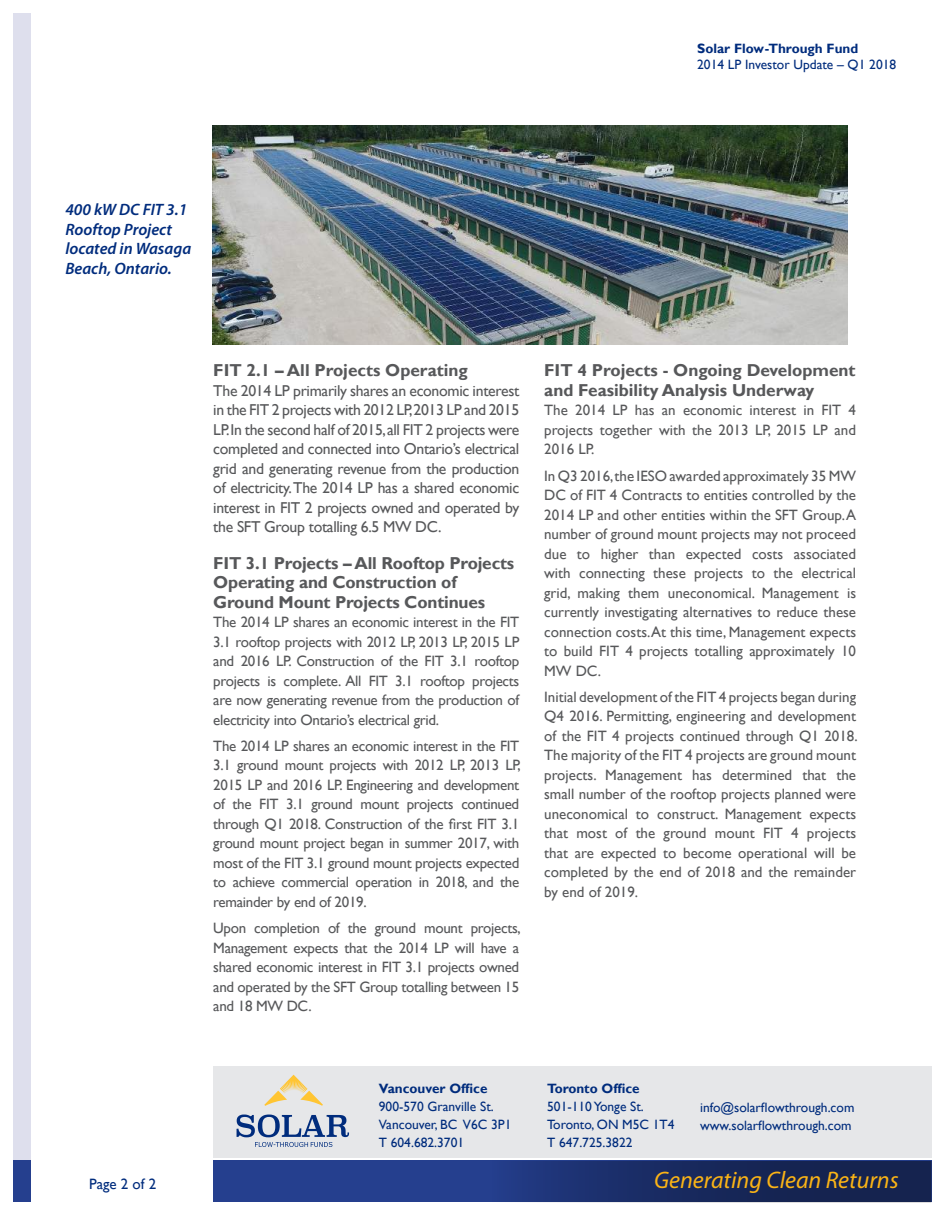
<style>
.page{position:relative;width:945px;height:1215px;background:#fff}
.page>*{position:absolute;margin:0;border:0;box-sizing:border-box;transform-origin:0 0}
.t1{font:italic 24px "Myriad Pro";color:#fbb416}
.t2{font:700 17.25px/19.5px "Gill Sans";letter-spacing:-.01em;color:#57585a}
.t3{font:italic 600 16.5px/19.8px "Myriad Pro";color:#002c7d}
.t4{font:15.75px/19.5px "Gill Sans";letter-spacing:-.02em;color:#57585a;text-align:justify}
.t5{font:15px/19.5px "Gill Sans";letter-spacing:-.02em;color:#57585a;text-align:justify}
.t6{font:15px "Gill Sans";color:#002c7d}
.t7{font:13.5px/18px "Gill Sans";color:#002c7d}
.t8{font:700 13.5px "Gill Sans";color:#002c7d}
</style>
<div class="page">
<div style="left:213px;top:1067px;width:719px;height:91px;background:#e6e7e9"></div>
<div style="left:14px;top:14px;width:18px;height:1147px;background:#dedfed"></div>
<div style="left:213px;top:1160px;width:719px;height:42px;background:#253f8e"></div>
<svg style="left:518px;top:1161px;width:414px;height:41px;background:#18295e"></svg>
<div style="left:14px;top:1160px;width:18px;height:42px;background:#253f8e"></div>
<svg style="left:264px;top:1075px;width:59px;height:31px"></svg>
<svg style="left:237px;top:1115px;width:112px;height:32px"></svg>
<img style="left:213px;top:125px;width:635px;height:220px">
<p class="t8" style="left:697px;top:40px;width:163px">Solar Flow-Through Fund</p>
<p class="t7" style="left:697px;top:56px;width:201px">2014 LP Investor Update – Q1 2018</p>
<p class="t3" style="left:65px;top:200px;width:127px">400 kW DC FIT 3.1<br>Rooftop Project located in Wasaga<br>Beach, Ontario.</p>
<p class="t2" style="left:213px;top:361px;width:256px">FIT 2.1 – All Projects Operating</p>
<p class="t4" style="left:213px;top:381px;width:308px">The 2014 LP primarily shares an economic interest in the FIT 2 projects with 2012 LP,2013 LP and 2015<br>LP. In the second half of 2015, all FIT 2 projects were completed and connected into Ontario’s electrical grid and generating revenue from the production of electricity. The 2014 LP has a shared economic interest in FIT 2 projects owned and operated by the SFT Group totalling 6.5 MW DC.</p>
<p class="t2" style="left:213px;top:554px;width:303px">FIT 3.1 Projects – All Rooftop Projects<br>Operating and Construction of<br>Ground Mount Projects Continues</p>
<p class="t5" style="left:213px;top:613px;width:308px">The 2014 LP shares an economic interest in the FIT 3.1 rooftop projects with 2012 LP, 2013 LP, 2015 LP and 2016 LP. Construction of the FIT 3.1 rooftop projects is complete. All FIT 3.1 rooftop projects are now generating revenue from the production of electricity into Ontario’s electrical grid.</p>
<p class="t5" style="left:213px;top:736px;width:309px">The 2014 LP shares an economic interest in the FIT 3.1 ground mount projects with 2012 LP, 2013 LP, 2015 LP and 2016 LP. Engineering and development of the FIT 3.1 ground mount projects continued through Q1 2018. Construction of the first FIT 3.1 ground mount project began in summer 2017, with most of the FIT 3.1 ground mount projects expected to achieve commercial operation in 2018, and the remainder by end of 2019.</p>
<p class="t5" style="left:213px;top:919px;width:309px">Upon completion of the ground mount projects, Management expects that the 2014 LP will have a shared economic interest in FIT 3.1 projects owned and operated by the SFT Group totalling between 15 and 18 MW DC.</p>
<p class="t2" style="left:544px;top:361px;width:313px">FIT 4 Projects - Ongoing Development and Feasibility Analysis Underway</p>
<p class="t5" style="left:544px;top:401px;width:313px">The 2014 LP has an economic interest in FIT 4 projects together with the 2013 LP, 2015 LP and 2016 LP.</p>
<p class="t5" style="left:544px;top:466px;width:313px">In Q3 2016, the IESO awarded approximately 35 MW DC of FIT 4 Contracts to entities controlled by the 2014 LP and other entities within the SFT Group. A number of ground mount projects may not proceed due to higher than expected costs associated with connecting these projects to the electrical grid, making them uneconomical. Management is currently investigating alternatives to reduce these connection costs.At this time, Management expects to build FIT 4 projects totalling approximately 10<br>MW DC.</p>
<p class="t5" style="left:544px;top:687px;width:315px">Initial development of the FIT 4 projects began during Q4 2016. Permitting, engineering and development of the FIT 4 projects continued through Q1 2018.<br>The majority of the FIT 4 projects are ground mount projects. Management has determined that the small number of the rooftop projects planned were uneconomical to construct. Management expects that most of the ground mount FIT 4 projects that are expected to become operational will be completed by the end of 2018 and the remainder by end of 2019.</p>
<p class="t8" style="left:379px;top:1080px;width:110px">Vancouver Office</p>
<p class="t7" style="left:379px;top:1097px;width:134px">900-570 Granville St.<br>Vancouver, BC V6C 3P1<br>T 604.682.3701</p>
<p class="t8" style="left:547px;top:1080px;width:94px">Toronto Office</p>
<p class="t7" style="left:547px;top:1097px;width:129px">501-110 Yonge St.<br>Toronto, ON M5C 1T4<br>T 647.725.3822</p>
<p class="t7" style="left:700px;top:1099px;width:156px">info@solarflowthrough.com www.solarflowthrough.com</p>
<p class="t6" style="left:89px;top:1176px;width:69px">Page 2 of 2</p>
<h1 class="t1" style="left:654px;top:1167px;width:246px">Generating Clean Returns</h1>
</div>
